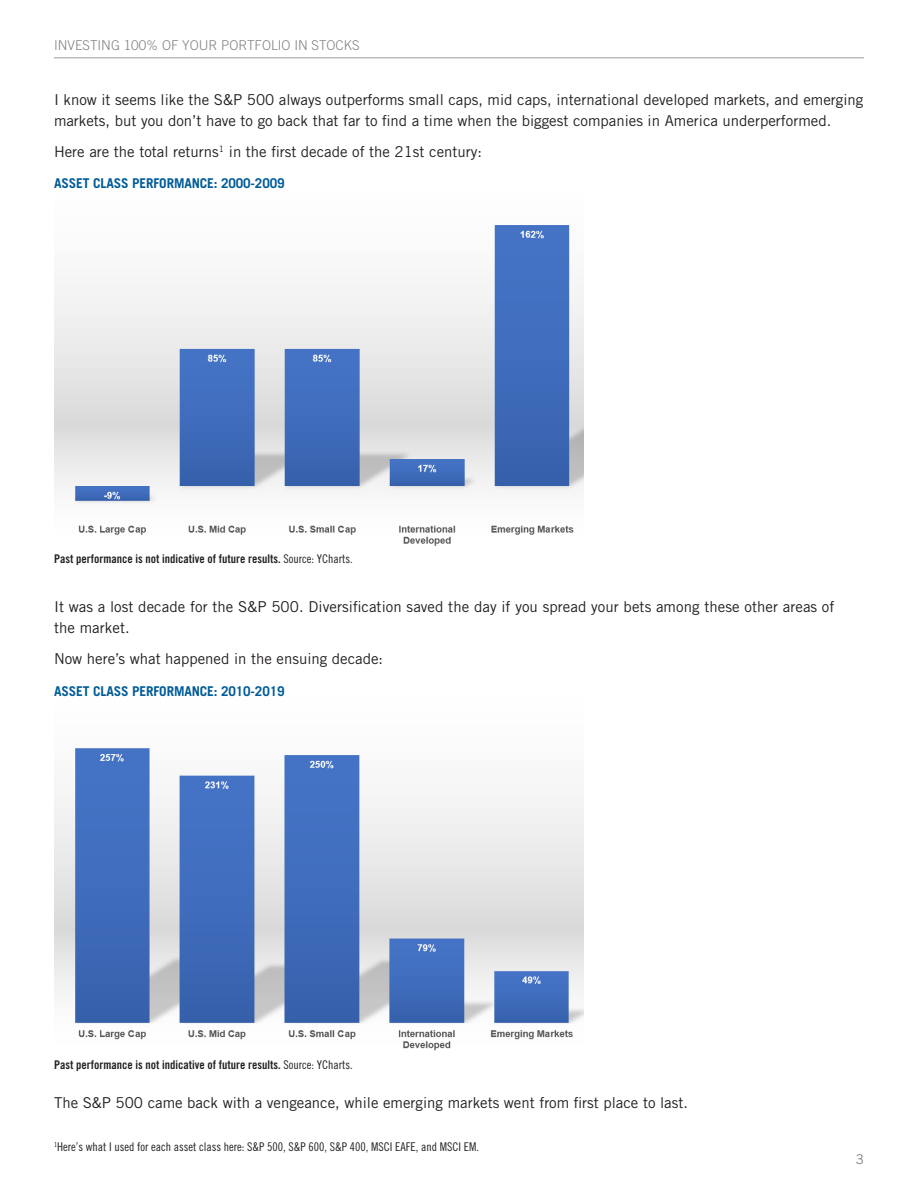
<style>
.page{position:relative;width:918px;height:1188px;background:#fff}
.page>*{position:absolute;margin:0;border:0;box-sizing:border-box;transform-origin:0 0}
.Body_copy{font:15px/20.7px "Trade Gothic LT Std";color:#231f20}
.Chart_title{font:700 13.5px "Trade Gothic LT Std";letter-spacing:-.01em;color:#005c98}
.t1{font:300 13.5px "Trade Gothic LT Std";color:#808285}
.t2{font:13.5px "Trade Gothic LT Std";color:#808285}
.Footnote{font:12px "Trade Gothic LT Pro Bd Cn 20";color:#231f20}
.Footnote-2{font:12px "Trade Gothic LT Pro Cn 18";color:#231f20}
.s1{font-family:"Trade Gothic LT Pro Cn 18"}
</style>
<div class="page">
<hr style="left:54px;top:57px;width:810px;height:1px;background:#babbbe">
<img style="left:54px;top:225px;width:529px;height:321px">
<img style="left:54px;top:748px;width:529px;height:303px">
<p class="t1" style="left:54px;top:37px;width:307px">INVESTING 100% OF YOUR PORTFOLIO IN STOCKS</p>
<p class="Body_copy" style="left:54px;top:89px;width:811px">I know it seems like the S&amp;P 500 always outperforms small caps, mid caps, international developed markets, and emerging markets, but you don’t have to go back that far to find a time when the biggest companies in America underperformed.</p>
<p class="Body_copy" style="left:54px;top:142px;width:430px">Here are the total returns<sup>1</sup> in the first decade of the 21st century:</p>
<p class="Chart_title" style="left:54px;top:175px;width:232px">ASSET CLASS PERFORMANCE: 2000-2009</p>
<p class="Footnote" style="left:54px;top:551px;width:300px">Past performance is not indicative of future results. <span class="s1">Source: YCharts.</span></p>
<p class="Body_copy" style="left:54px;top:596px;width:782px">It was a lost decade for the S&amp;P 500. Diversification saved the day if you spread your bets among these other areas of the market.</p>
<p class="Body_copy" style="left:54px;top:648px;width:331px">Now here’s what happened in the ensuing decade:</p>
<p class="Chart_title" style="left:54px;top:683px;width:232px">ASSET CLASS PERFORMANCE: 2010-2019</p>
<p class="Footnote" style="left:54px;top:1057px;width:300px">Past performance is not indicative of future results. <span class="s1">Source: YCharts.</span></p>
<p class="Body_copy" style="left:54px;top:1092px;width:636px">The S&amp;P 500 came back with a vengeance, while emerging markets went from first place to last.</p>
<p class="Footnote-2" style="left:54px;top:1140px;width:426px"><sup>1</sup>Here’s what I used for each asset class here: S&amp;P 500, S&amp;P 600, S&amp;P 400, MSCI EAFE, and MSCI EM.</p>
<p class="t2" style="left:856px;top:1151px;width:10px">3</p>
</div>
